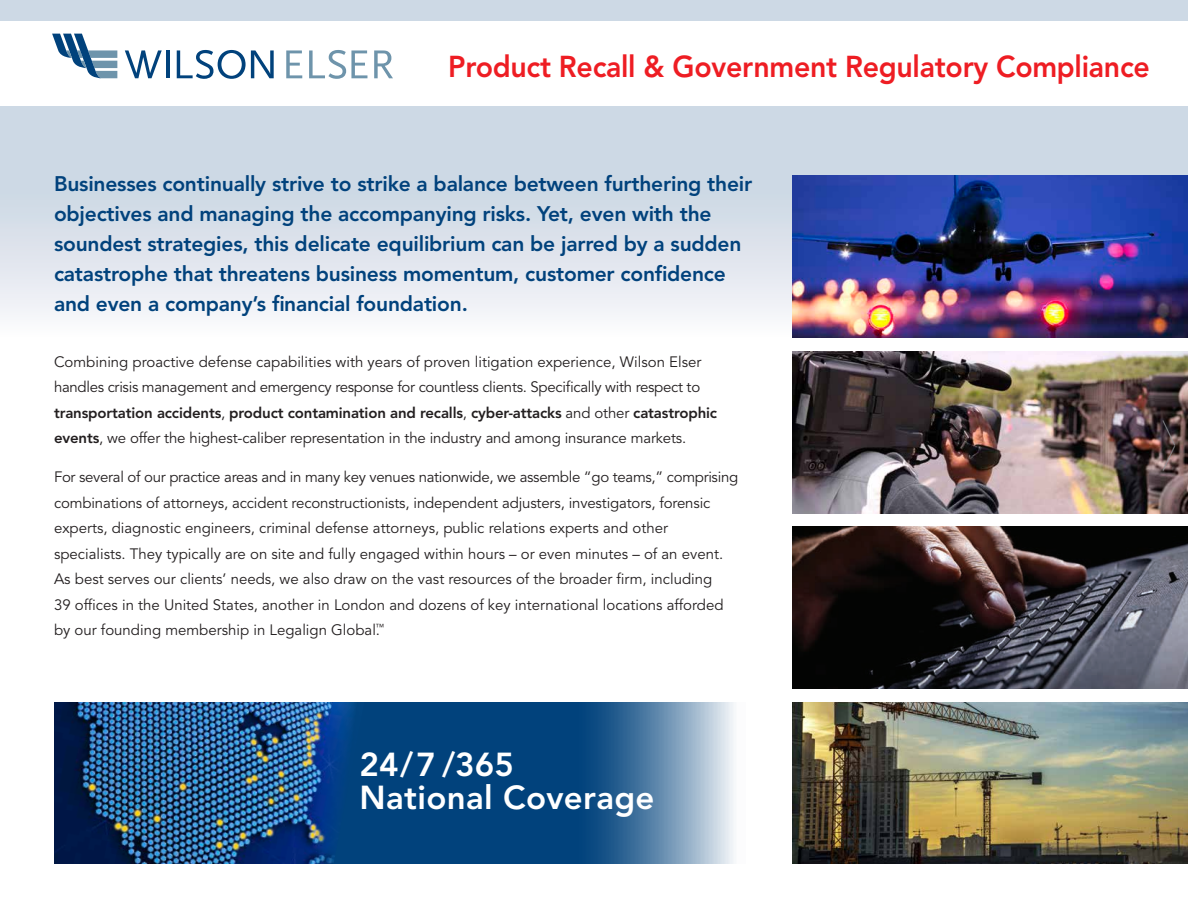
<style>
.page{position:relative;width:1188px;height:918px;background:#fff}
.page>*{position:absolute;margin:0;border:0;box-sizing:border-box;transform-origin:0 0}
.t1{font:100 108px "Work Sans";color:#939598;scale:.25 1}
.t2{font:800 33px/33px "Avenir LT Std";letter-spacing:.01em;color:#fff}
.t3{font:800 30px "Avenir LT Std";letter-spacing:-.01em;color:#ee1d23;scale:.95 1}
.t4{font:800 21px/30px "Avenir LT Std";letter-spacing:-.01em;color:#01427c}
.t5{font:15px/25.5px "Avenir LT Std";color:#231f20}
.s1{font-weight:800}
</style>
<div class="page">
<svg style="left:0;top:0;width:1188px;height:315px;background:#d5dee8"></svg>
<div style="left:0;top:21px;width:1188px;height:85px;background:#fff"></div>
<svg style="left:286px;top:50px;width:16px;height:28px"></svg>
<svg style="left:309px;top:50px;width:58px;height:29px"></svg>
<svg style="left:374px;top:50px;width:19px;height:28px"></svg>
<hr style="left:166px;top:50px;width:3px;height:28px;background:#01427c">
<svg style="left:177px;top:50px;width:97px;height:29px"></svg>
<svg style="left:125px;top:50px;width:37px;height:28px"></svg>
<svg style="left:52px;top:34px;width:65px;height:44px"></svg>
<img style="left:792px;top:176px;width:396px;height:162px">
<img style="left:792px;top:527px;width:396px;height:162px">
<img style="left:792px;top:351px;width:396px;height:162px">
<img style="left:792px;top:702px;width:396px;height:162px">
<svg style="left:365px;top:702px;width:369px;height:162px;background:#2b6192"></svg>
<img style="left:54px;top:702px;width:311px;height:162px">
<h3 class="t3" style="left:448px;top:48px;width:740px">Product Recall &amp; Government Regulatory Compliance</h3>
<p class="t4" style="left:54px;top:169px;width:700px">Businesses continually strive to strike a balance between furthering their objectives and managing the accompanying risks. Yet, even with the soundest strategies, this delicate equilibrium can be jarred by a sudden catastrophe that threatens business momentum, customer confidence and even a company’s financial foundation.</p>
<p class="t5" style="left:54px;top:349px;width:665px">Combining proactive defense capabilities with years of proven litigation experience, Wilson Elser handles crisis management and emergency response for countless clients. Specifically with respect to <span class="s1">transportation accidents</span>, <span class="s1">product contamination and recalls</span>, <span class="s1">cyber-attacks</span> and other <span class="s1">catastrophic events</span>, we offer the highest-caliber representation in the industry and among insurance markets.</p>
<p class="t5" style="left:54px;top:465px;width:686px">For several of our practice areas and in many key venues nationwide, we assemble “go teams,” comprising combinations of attorneys, accident reconstructionists, independent adjusters, investigators, forensic experts, diagnostic engineers, criminal defense attorneys, public relations experts and other specialists. They typically are on site and fully engaged within hours – or even minutes – of an event.<br>As best serves our clients’ needs, we also draw on the vast resources of the broader firm, including<br>39 offices in the United States, another in London and dozens of key international locations afforded by our founding membership in Legalign Global.<sup>™</sup></p>
<h1 class="t1" style="left:1161px;top:377px;width:67px">&gt;</h1>
<h2 class="t2" style="left:360px;top:748px;width:296px">24/7 /365<br>National Coverage</h2>
</div>
